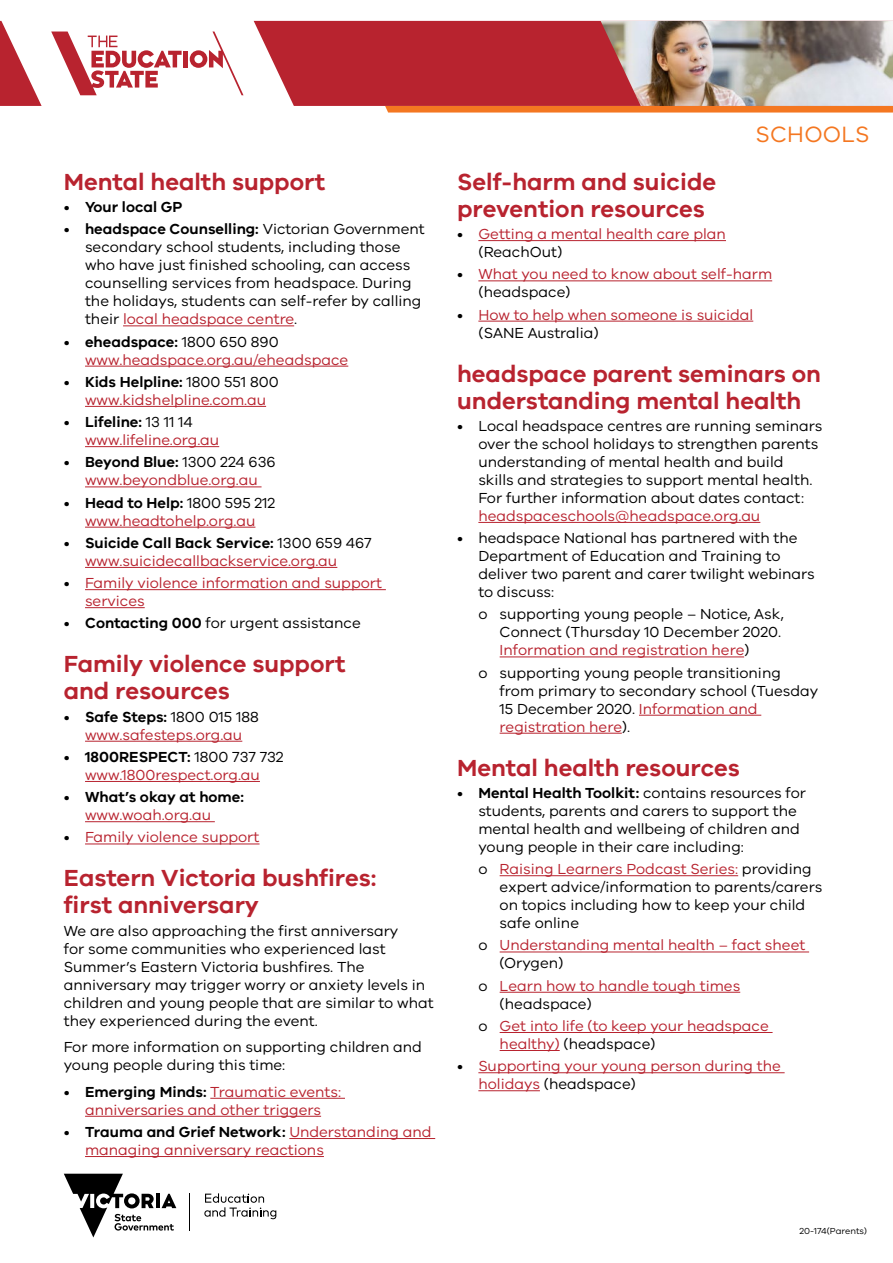
<style>
.page{position:relative;width:893px;height:1263px;background:#fff}
.page>*{position:absolute;margin:0;border:0;box-sizing:border-box;transform-origin:0 0}
.H2_-_Red{font:600 24px/27px "VIC";color:#b8232f}
.H1_red{font:22.8px "VIC";letter-spacing:.01em;color:#f47721}
.Body{font:15px/18px "VIC";color:#000}
.t1{font:15px/18px "VIC";color:#b8232f}
.t2{font:600 15px/18px "VIC";color:#000}
.Body-2{font:9px "VIC";color:#000}
.s1{font-weight:400}
.s2{font-weight:600}
.s3{color:#b8232f}
.s4{color:#000}
.s5{font-weight:600;color:#000}
.s6{font-weight:400;color:#b8232f}
</style>
<div class="page">
<svg style="left:385px;top:106px;width:508px;height:7px;background:#f48030"></svg>
<svg style="left:0;top:21px;width:42px;height:85px"></svg>
<div style="left:254px;top:21px;width:347px;height:85px;background:#b8232f"></div>
<div style="left:183px;top:51px;width:5px;height:16px;background:#b8232f"></div>
<svg style="left:190px;top:32px;width:53px;height:63px"></svg>
<svg style="left:51px;top:32px;width:131px;height:63px"></svg>
<hr style="left:190px;top:1193px;width:1px;height:38px;background:#000">
<svg style="left:64px;top:1174px;width:112px;height:63px"></svg>
<svg style="left:204px;top:1193px;width:72px;height:26px"></svg>
<hr style="left:123px;top:325px;width:171px;height:1px;background:#b8232f">
<hr style="left:85px;top:366px;width:263px;height:1px;background:#b8232f">
<hr style="left:85px;top:406px;width:181px;height:1px;background:#b8232f">
<hr style="left:85px;top:446px;width:134px;height:1px;background:#b8232f">
<hr style="left:85px;top:486px;width:177px;height:1px;background:#b8232f">
<hr style="left:85px;top:527px;width:170px;height:1px;background:#b8232f">
<hr style="left:85px;top:567px;width:252px;height:1px;background:#b8232f">
<hr style="left:85px;top:589px;width:301px;height:1px;background:#b8232f">
<hr style="left:85px;top:607px;width:60px;height:1px;background:#b8232f">
<hr style="left:85px;top:741px;width:157px;height:1px;background:#b8232f">
<hr style="left:85px;top:781px;width:175px;height:1px;background:#b8232f">
<hr style="left:85px;top:821px;width:130px;height:1px;background:#b8232f">
<hr style="left:85px;top:843px;width:175px;height:1px;background:#b8232f">
<hr style="left:210px;top:1098px;width:135px;height:1px;background:#b8232f">
<hr style="left:85px;top:1116px;width:236px;height:1px;background:#b8232f">
<hr style="left:289px;top:1138px;width:146px;height:1px;background:#b8232f">
<hr style="left:85px;top:1156px;width:239px;height:1px;background:#b8232f">
<hr style="left:478px;top:240px;width:248px;height:1px;background:#b8232f">
<hr style="left:478px;top:280px;width:294px;height:1px;background:#b8232f">
<hr style="left:478px;top:321px;width:275px;height:1px;background:#b8232f">
<hr style="left:478px;top:522px;width:282px;height:1px;background:#b8232f">
<hr style="left:500px;top:656px;width:244px;height:1px;background:#b8232f">
<hr style="left:639px;top:715px;width:122px;height:1px;background:#b8232f">
<hr style="left:500px;top:733px;width:122px;height:1px;background:#b8232f">
<hr style="left:500px;top:875px;width:238px;height:1px;background:#b8232f">
<hr style="left:500px;top:951px;width:309px;height:1px;background:#b8232f">
<hr style="left:500px;top:992px;width:240px;height:1px;background:#b8232f">
<hr style="left:500px;top:1032px;width:273px;height:1px;background:#b8232f">
<hr style="left:500px;top:1050px;width:60px;height:1px;background:#b8232f">
<hr style="left:478px;top:1072px;width:307px;height:1px;background:#b8232f">
<hr style="left:478px;top:1090px;width:62px;height:1px;background:#b8232f">
<img style="left:601px;top:21px;width:292px;height:85px">
<p class="H2_-_Red" style="left:64px;top:168px;width:263px">Mental health support</p>
<p class="t2" style="left:64px;top:198px;width:120px"><span class="s1">•</span> Your local GP</p>
<p class="Body" style="left:85px;top:220px;width:341px;text-indent:-21px">• <span class="s2">headspace Counselling:</span> Victorian Government secondary school students, including those who have just finished schooling, can access counselling services from headspace. During the holidays, students can self‑refer by calling their <span class="s3">local headspace centre</span>.</p>
<p class="t1" style="left:85px;top:332px;width:265px;text-indent:-21px"><span class="s4">•</span> <span class="s5">eheadspace:</span> <span class="s4">1800 650 890 </span>www.headspace.org.au/eheadspace</p>
<p class="t1" style="left:64px;top:372px;width:216px;text-align:center"><span class="s4">•</span> <span class="s5">Kids Helpline:</span> <span class="s4">1800 551 800 </span>www.kidshelpline.com.au</p>
<p class="t1" style="left:85px;top:413px;width:136px;text-indent:-21px"><span class="s4">•</span> <span class="s5">Lifeline:</span> <span class="s4">13 11 14 </span>www.lifeline.org.au</p>
<p class="t1" style="left:64px;top:453px;width:213px;text-align:center"><span class="s4">•</span> <span class="s5">Beyond Blue:</span> <span class="s4">1300 224 636 </span>www.beyondblue.org.au</p>
<p class="t1" style="left:64px;top:493px;width:213px;text-align:center"><span class="s4">•</span> <span class="s5">Head to Help:</span> <span class="s4">1800 595 212 </span>www.headtohelp.org.au</p>
<p class="t1" style="left:85px;top:533px;width:288px;text-indent:-21px"><span class="s4">•</span> <span class="s5">Suicide Call Back Service:</span> <span class="s4">1300 659 467 </span>www.suicidecallbackservice.org.au</p>
<p class="t1" style="left:85px;top:574px;width:299px;text-indent:-21px"><span class="s4">•</span> Family violence information and support services</p>
<p class="Body" style="left:64px;top:614px;width:299px">• <span class="s2">Contacting 000</span> for urgent assistance</p>
<p class="H2_-_Red" style="left:64px;top:650px;width:283px">Family violence support and resources</p>
<p class="t1" style="left:64px;top:707px;width:197px;text-align:center"><span class="s4">•</span> <span class="s5">Safe Steps:</span> <span class="s4">1800 015 188 </span>www.safesteps.org.au</p>
<p class="t1" style="left:64px;top:747px;width:221px;text-align:center"><span class="s4">•</span> <span class="s5">1800RESPECT:</span> <span class="s4">1800 737 732 </span>www.1800respect.org.au</p>
<p class="t2" style="left:85px;top:788px;width:160px;text-indent:-21px"><span class="s1">•</span> What’s okay at home: <span class="s6">www.woah.org.au</span></p>
<p class="t1" style="left:64px;top:828px;width:197px"><span class="s4">•</span> Family violence support</p>
<p class="H2_-_Red" style="left:64px;top:864px;width:314px">Eastern Victoria bushfires: first anniversary</p>
<p class="Body" style="left:64px;top:921px;width:371px">We are also approaching the first anniversary<br>for some communities who experienced last Summer’s Eastern Victoria bushfires. The anniversary may trigger worry or anxiety levels in children and young people that are similar to what they experienced during the event.</p>
<p class="Body" style="left:64px;top:1038px;width:360px">For more information on supporting children and young people during this time:</p>
<p class="t1" style="left:64px;top:1082px;width:279px;text-align:center"><span class="s4">•</span> <span class="s5">Emerging Minds:</span> Traumatic events: anniversaries and other triggers</p>
<p class="t1" style="left:85px;top:1122px;width:348px;text-indent:-21px"><span class="s4">•</span> <span class="s5">Trauma and Grief Network:</span> Understanding and managing anniversary reactions</p>
<p class="H1_red" style="left:756px;top:121px;width:115px">SCHOOLS</p>
<p class="H2_-_Red" style="left:457px;top:168px;width:261px">Self‑harm and suicide prevention resources</p>
<p class="t1" style="left:478px;top:225px;width:249px;text-indent:-21px"><span class="s4">•</span> Getting a mental health care plan <span class="s4">(ReachOut)</span></p>
<p class="t1" style="left:478px;top:265px;width:295px;text-indent:-21px"><span class="s4">•</span> What you need to know about self‑harm <span class="s4">(headspace)</span></p>
<p class="t1" style="left:478px;top:305px;width:276px;text-indent:-21px"><span class="s4">•</span> How to help when someone is suicidal <span class="s4">(SANE Australia)</span></p>
<p class="H2_-_Red" style="left:457px;top:359px;width:365px">headspace parent seminars on understanding mental health</p>
<p class="Body" style="left:478px;top:416px;width:346px;text-indent:-21px">• Local headspace centres are running seminars over the school holidays to strengthen parents understanding of mental health and build skills and strategies to support mental health.<br>For further information about dates contact: <span class="s3">headspaceschools@headspace.org.au</span></p>
<p class="Body" style="left:478px;top:529px;width:338px;text-indent:-21px">• headspace National has partnered with the Department of Education and Training to deliver two parent and carer twilight webinars to discuss:</p>
<p class="Body" style="left:500px;top:605px;width:286px;text-indent:-21px">o supporting young people – Notice, Ask,<br>Connect (Thursday 10 December 2020.<br><span class="s3">Information and registration here</span>)</p>
<p class="Body" style="left:500px;top:663px;width:320px;text-indent:-21px">o supporting young people transitioning from primary to secondary school (Tuesday 15 December 2020. <span class="s3">Information and registration here</span>).</p>
<p class="H2_-_Red" style="left:457px;top:753px;width:284px">Mental health resources</p>
<p class="Body" style="left:478px;top:783px;width:329px;text-indent:-21px">• <span class="s2">Mental Health Toolkit:</span> contains resources for students, parents and carers to support the mental health and wellbeing of children and young people in their care including:</p>
<p class="Body" style="left:500px;top:860px;width:324px;text-indent:-21px">o <span class="s3">Raising Learners Podcast Series:</span> providing expert advice/information to parents/carers on topics including how to keep your child safe online</p>
<p class="t1" style="left:500px;top:936px;width:307px;text-indent:-21px"><span class="s4">o</span> Understanding mental health – fact sheet <span class="s4">(Orygen)</span></p>
<p class="t1" style="left:500px;top:976px;width:242px;text-indent:-21px"><span class="s4">o</span> Learn how to handle tough times <span class="s4">(headspace)</span></p>
<p class="t1" style="left:500px;top:1016px;width:271px;text-indent:-21px"><span class="s4">o</span> Get into life (to keep your headspace healthy) <span class="s4">(headspace)</span></p>
<p class="t1" style="left:478px;top:1057px;width:304px;text-indent:-21px"><span class="s4">•</span> Supporting your young person during the holidays <span class="s4">(headspace)</span></p>
<p class="Body-2" style="left:800px;top:1225px;width:69px">20-174(Parents)</p>
</div>
